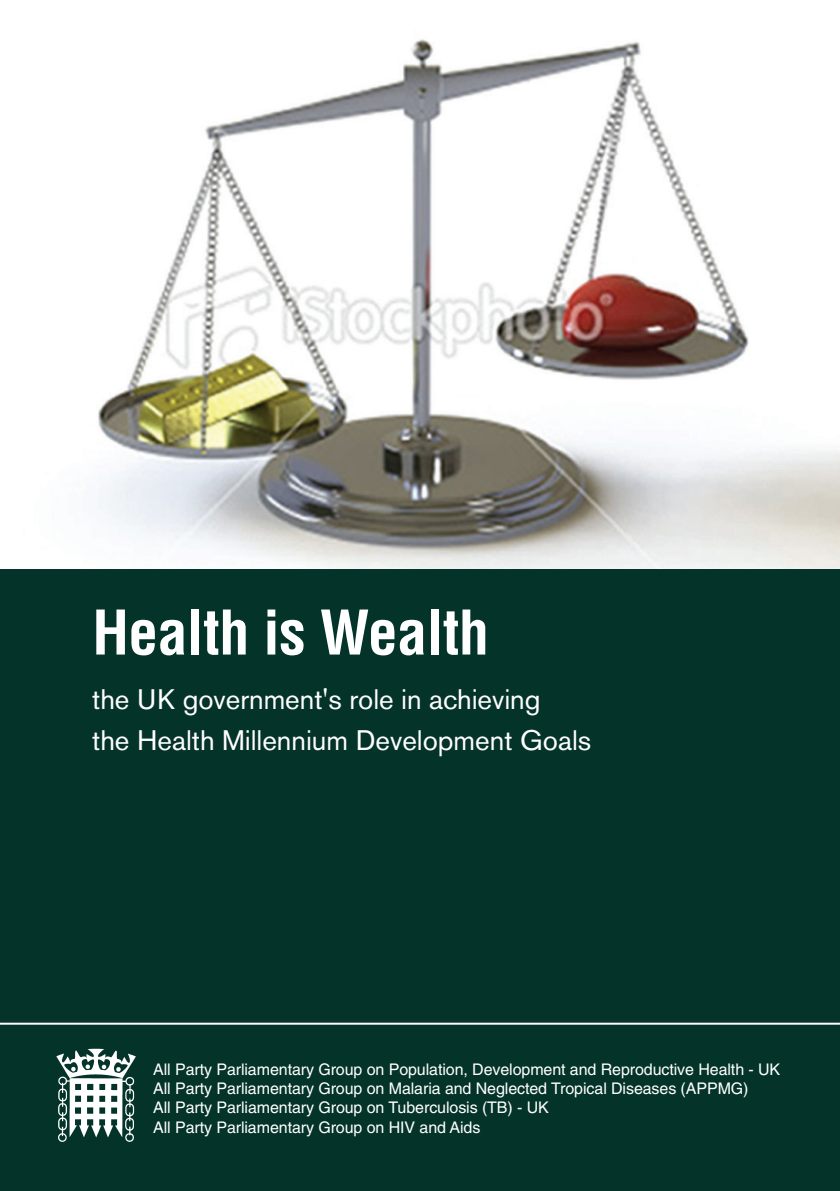
<style>
.page{position:relative;width:840px;height:1191px;background:#fff}
.page>*{position:absolute;margin:0;border:0;box-sizing:border-box;transform-origin:0 0}
.t1{font:700 condensed 60px "Helvetica";letter-spacing:-.01em;color:#fff}
.t2{font:28px/41.2px "Akzidenz Grotesk BQ";color:#fff}
.t3{font:16px/19.2px "Helvetica";letter-spacing:-.005em;color:#fff}
</style>
<div class="page">
<div style="left:0;top:0;width:839px;height:1191px;background:#043429"></div>
<img style="left:0;top:0;width:839px;height:568px">
<img style="left:56px;top:1048px;width:80px;height:94px">
<hr style="left:0;top:1022px;width:839px;height:2px;background:#fff">
<h1 class="t1" style="left:92px;top:609px;width:398px">Health is Wealth</h1>
<h2 class="t2" style="left:92px;top:681px;width:500px">the UK government's role in achieving<br>the Health Millennium Development Goals</h2>
<p class="t3" style="left:153px;top:1061px;width:628px">All Party Parliamentary Group on Population, Development and Reproductive Health - UK All Party Parliamentary Group on Malaria and Neglected Tropical Diseases (APPMG)<br>All Party Parliamentary Group on Tuberculosis (TB) - UK<br>All Party Parliamentary Group on HIV and Aids</p>
</div>
